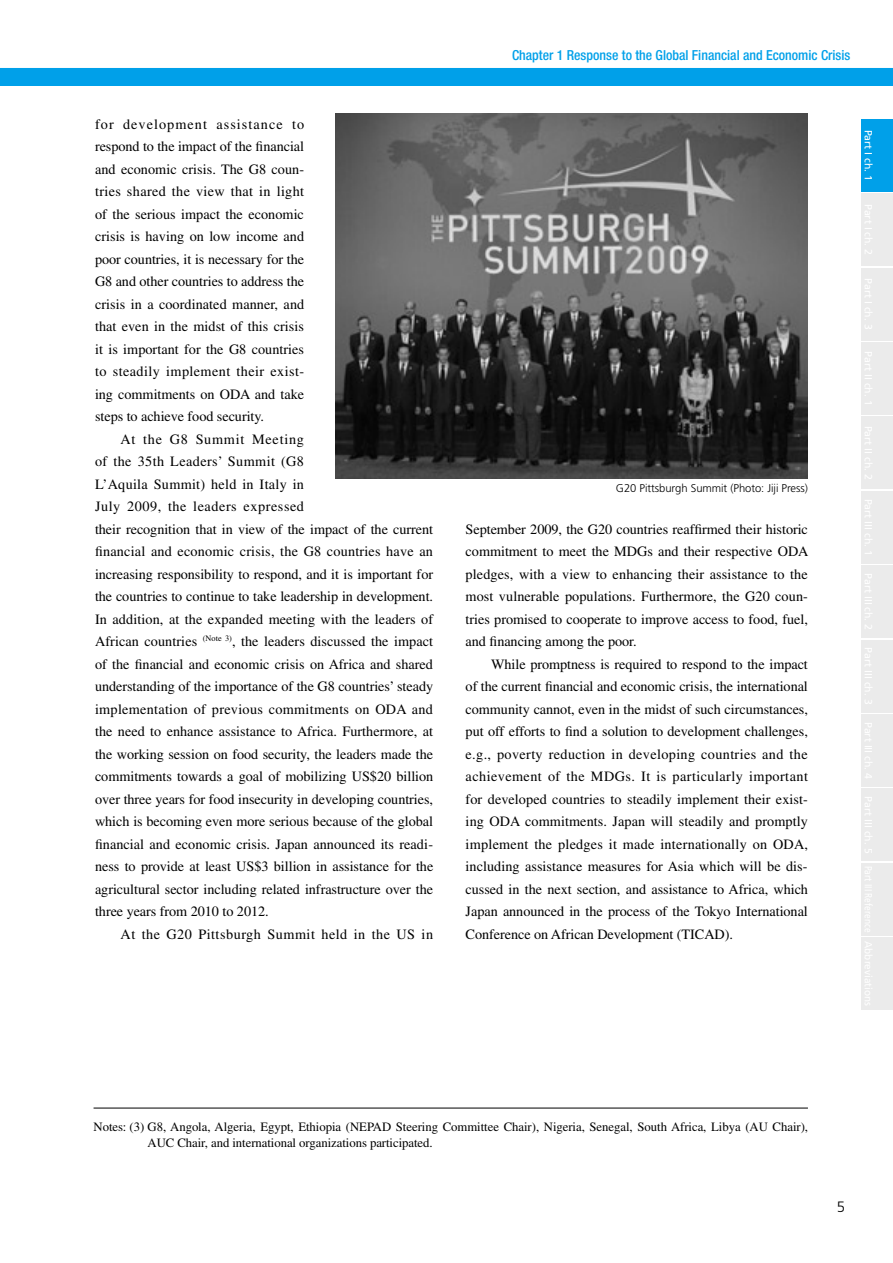
<style>
.page{position:relative;width:893px;height:1263px;background:#fff}
.page>*{position:absolute;margin:0;border:0;box-sizing:border-box;transform-origin:0 0}
.t1{font:300 15px "Frutiger";color:#000}
.t2{font:14.25px/22.5px "Times";letter-spacing:-.005em;color:#000;text-align:justify}
.t3{font:14.25px "Times";letter-spacing:.035em;color:#000}
.t4{font:500 condensed 13.8px "Helvetica Neue";color:#00a0e9}
.t5{font:12.75px/15.8px "Times";letter-spacing:-.005em;color:#000}
.t6{font:300 11.25px "Frutiger";letter-spacing:-.005em;color:#000}
.t7{font:10.5px "Frutiger";color:#fff}
</style>
<div class="page">
<div style="left:861px;top:119px;width:32px;height:72px;background:#00a0e9"></div>
<div style="left:861px;top:193px;width:32px;height:73px;background:#ebebeb"></div>
<div style="left:861px;top:268px;width:32px;height:72px;background:#ebebeb"></div>
<div style="left:861px;top:342px;width:32px;height:73px;background:#ebebeb"></div>
<div style="left:861px;top:417px;width:32px;height:72px;background:#ebebeb"></div>
<div style="left:861px;top:491px;width:32px;height:72px;background:#ebebeb"></div>
<div style="left:861px;top:566px;width:32px;height:72px;background:#ebebeb"></div>
<div style="left:861px;top:640px;width:32px;height:72px;background:#ebebeb"></div>
<div style="left:861px;top:714px;width:32px;height:73px;background:#ebebeb"></div>
<div style="left:861px;top:789px;width:32px;height:72px;background:#ebebeb"></div>
<div style="left:861px;top:863px;width:32px;height:72px;background:#ebebeb"></div>
<div style="left:861px;top:938px;width:32px;height:72px;background:#ebebeb"></div>
<div style="left:0;top:68px;width:893px;height:18px;background:#00a0e9"></div>
<img style="left:336px;top:113px;width:472px;height:365px">
<hr style="left:94px;top:1108px;width:714px;height:1px;background:#000">
<p class="t2" style="left:95px;top:113px;width:211px">for development assistance to respond to the impact of the financial and economic crisis. The G8 coun&shy;tries shared the view that in light of the serious impact the economic crisis is having on low income and poor countries, it is necessary for the G8 and other countries to address the crisis in a coordinated manner, and that even in the midst of this crisis it is important for the G8 countries to steadily implement their exist&shy;ing commitments on ODA and take steps to achieve food security.</p>
<p class="t2" style="left:95px;top:428px;width:340px;text-align:left;text-indent:26px">At the G8 Summit Meeting<br>of the 35th Leaders’ Summit (G8<br>L’Aquila Summit) held in Italy in<br>July 2009, the leaders expressed<br>their recognition that in view of the impact of the current financial and economic crisis, the G8 countries have an increasing responsibility to respond, and it is important for the countries to continue to take leadership in development.<br>In addition, at the expanded meeting with the leaders of African countries <sup>(Note</sup> <sup>3)</sup>, the leaders discussed the impact of the financial and economic crisis on Africa and shared understanding of the importance of the G8 countries’ steady implementation of previous commitments on ODA and the need to enhance assistance to Africa. Furthermore, at the working session on food security, the leaders made the commitments towards a goal of mobilizing US$20 billion over three years for food insecurity in developing countries, which is becoming even more serious because of the global financial and economic crisis. Japan announced its readi&shy;ness to provide at least US$3 billion in assistance for the agricultural sector including related infrastructure over the three years from 2010 to 2012.</p>
<p class="t3" style="left:121px;top:926px;width:314px">At the G20 Pittsburgh Summit held in the US in</p>
<p class="t4" style="left:512px;top:47px;width:340px">Chapter 1 Response to the Global Financial and Economic Crisis</p>
<p class="t7" style="left:875px;top:130px;width:53px;rotate:90deg">Part I ch. 1</p>
<p class="t6" style="left:616px;top:482px;width:193px">G20 Pittsburgh Summit (Photo: Jiji Press)</p>
<p class="t2" style="left:466px;top:518px;width:344px">September 2009, the G20 countries reaffirmed their historic commitment to meet the MDGs and their respective ODA pledges, with a view to enhancing their assistance to the most vulnerable populations. Furthermore, the G20 coun&shy;tries promised to cooperate to improve access to food, fuel, and financing among the poor.</p>
<p class="t2" style="left:466px;top:653px;width:344px;text-indent:26px">While promptness is required to respond to the impact of the current financial and economic crisis, the international community cannot, even in the midst of such circumstances, put off efforts to find a solution to development challenges, e.g., poverty reduction in developing countries and the achievement of the MDGs. It is particularly important for developed countries to steadily implement their exist&shy;ing ODA commitments. Japan will steadily and promptly implement the pledges it made internationally on ODA, including assistance measures for Asia which will be dis&shy;cussed in the next section, and assistance to Africa, which Japan announced in the process of the Tokyo International Conference on African Development (TICAD).</p>
<p class="t5" style="left:148px;top:1118px;width:662px;text-indent:-54px">Notes: (3) G8, Angola, Algeria, Egypt, Ethiopia (NEPAD Steering Committee Chair), Nigeria, Senegal, South Africa, Libya (AU Chair),<br>AUC Chair, and international organizations participated.</p>
<p class="t1" style="left:837px;top:1198px;width:10px">5</p>
</div>
